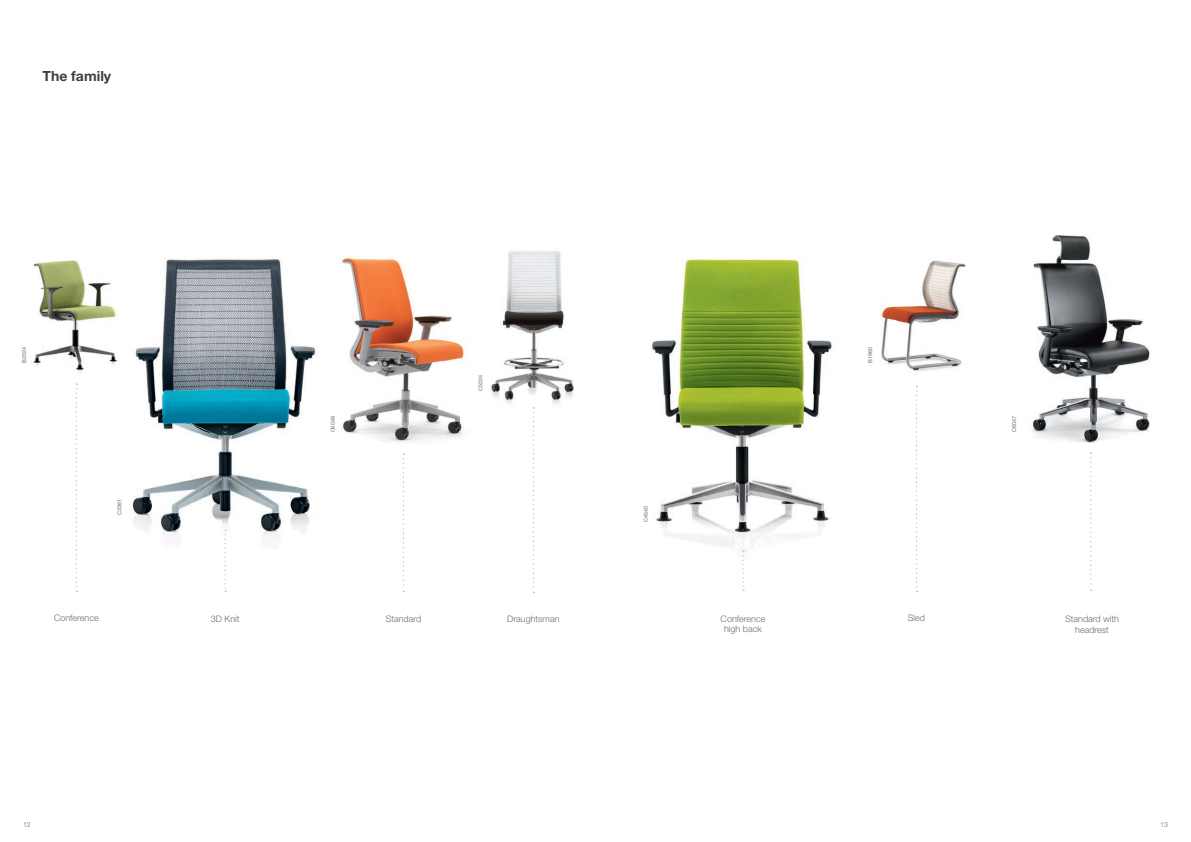
<style>
.page{position:relative;width:1191px;height:842px;background:#fff}
.page>*{position:absolute;margin:0;border:0;box-sizing:border-box;transform-origin:0 0}
.t1{font:700 14px "Helvetica Neue LT Pro";color:#3e3e3f}
.t2{font:300 9px/10.8px "Helvetica Neue LT Pro";color:#6c6d70;text-align:center}
.t3{font:300 7px "Helvetica Neue LT Pro";color:#6c6d70}
.t4{font:5.5px "Helvetica Neue LT Pro";color:#6c6d70}
</style>
<div class="page">
<img style="left:33px;top:260px;width:66px;height:124px">
<svg style="left:76px;top:383px;width:1px;height:209px"></svg>
<img style="left:1032px;top:235px;width:118px;height:223px">
<img style="left:354px;top:258px;width:110px;height:184px">
<svg style="left:403px;top:453px;width:1px;height:139px"></svg>
<img style="left:99px;top:258px;width:255px;height:284px">
<svg style="left:224px;top:529px;width:2px;height:63px"></svg>
<img style="left:881px;top:260px;width:85px;height:128px">
<svg style="left:915px;top:386px;width:2px;height:206px"></svg>
<img style="left:651px;top:259px;width:181px;height:293px">
<svg style="left:742px;top:551px;width:2px;height:40px"></svg>
<svg style="left:1090px;top:452px;width:1px;height:139px"></svg>
<svg style="left:532px;top:416px;width:2px;height:177px"></svg>
<img style="left:491px;top:250px;width:83px;height:163px">
<h1 class="t1" style="left:43px;top:67px;width:70px">The family</h1>
<p class="t4" style="left:21px;top:363px;width:17px;rotate:-90deg">B2024</p>
<p class="t4" style="left:116px;top:515px;width:18px;rotate:-90deg">C3361</p>
<p class="t4" style="left:330px;top:432px;width:18px;rotate:-90deg">C6048</p>
<p class="t4" style="left:477px;top:391px;width:18px;rotate:-90deg">C5224</p>
<p class="t4" style="left:642px;top:522px;width:18px;rotate:-90deg">C4540</p>
<p class="t4" style="left:867px;top:363px;width:17px;rotate:-90deg">B1960</p>
<p class="t4" style="left:1010px;top:432px;width:18px;rotate:-90deg">C6047</p>
<p class="t2" style="left:54px;top:612px;width:46px">Conference</p>
<p class="t2" style="left:211px;top:613px;width:30px">3D Knit</p>
<p class="t2" style="left:386px;top:613px;width:37px">Standard</p>
<p class="t2" style="left:720px;top:613px;width:46px">Conference</p>
<p class="t2" style="left:908px;top:612px;width:19px">Sled</p>
<p class="t2" style="left:724px;top:623px;width:39px">high back</p>
<p class="t2" style="left:1065px;top:613px;width:55px">Standard with headrest</p>
<p class="t2" style="left:507px;top:613px;width:54px">Draughtsman</p>
<p class="t3" style="left:23px;top:820px;width:9px">12</p>
<p class="t3" style="left:1160px;top:820px;width:9px">13</p>
</div>
